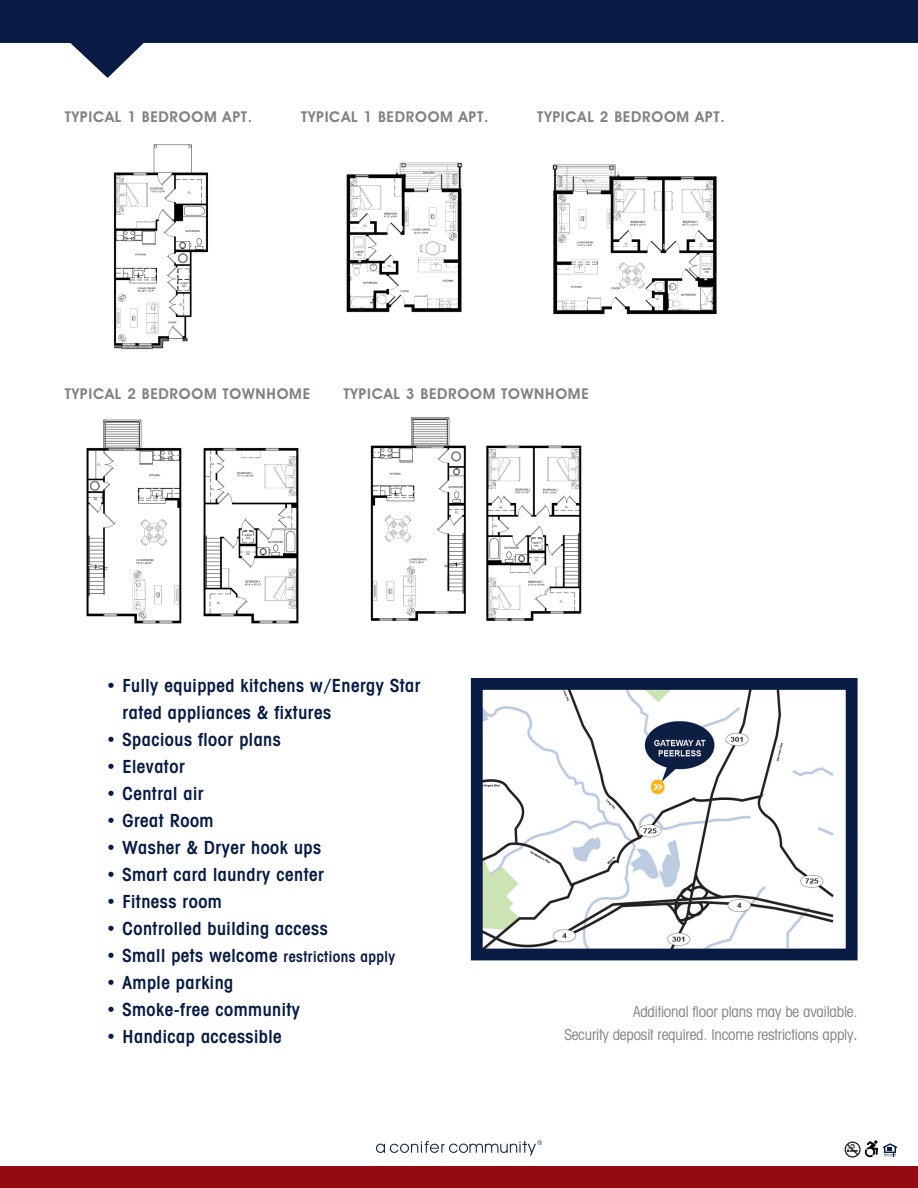
<style>
.page{position:relative;width:918px;height:1188px;background:#fff}
.page>*{position:absolute;margin:0;border:0;box-sizing:border-box;transform-origin:0 0}
.t1{font:600 condensed 18px/27px "Avant Garde IT Cby BT";letter-spacing:.03em;color:#071b44}
.t2{font:600 15px "Avant Garde IT Cby BT";letter-spacing:.05em;color:#808285}
.t3{font:condensed 15px/22.5px "Avant Garde IT Cby BT";letter-spacing:-.01em;color:#808285;text-align:right}
.s1{font-size:15px}
.s2{font-weight:500}
</style>
<div class="page">
<svg style="left:0;top:0;width:918px;height:78px;fill:#071b44"></svg>
<img style="left:113px;top:144px;width:95px;height:206px">
<img style="left:346px;top:162px;width:117px;height:151px">
<img style="left:552px;top:164px;width:165px;height:151px">
<img style="left:86px;top:419px;width:213px;height:205px">
<img style="left:370px;top:417px;width:212px;height:204px">
<svg style="left:376px;top:1140px;width:166px;height:16px"></svg>
<svg style="left:845px;top:1140px;width:52px;height:18px"></svg>
<img style="left:484px;top:691px;width:350px;height:256px">
<div style="left:471px;top:678px;width:387px;height:282px;border:12px solid #071b44"></div>
<div style="left:0;top:1166px;width:918px;height:22px;background:#940c12"></div>
<p class="t2" style="left:65px;top:108px;width:189px">TYPICAL 1 BEDROOM APT.</p>
<p class="t2" style="left:301px;top:108px;width:189px">TYPICAL 1 BEDROOM APT.</p>
<p class="t2" style="left:537px;top:108px;width:189px">TYPICAL 2 BEDROOM APT.</p>
<p class="t2" style="left:65px;top:384px;width:247px">TYPICAL 2 BEDROOM TOWNHOME</p>
<p class="t2" style="left:343px;top:384px;width:247px">TYPICAL 3 BEDROOM TOWNHOME</p>
<p class="t1" style="left:123px;top:672px;width:299px;text-indent:-17px">• Fully equipped kitchens w/Energy Star rated appliances &amp; fixtures</p>
<p class="t1" style="left:106px;top:726px;width:176px">• Spacious floor plans</p>
<p class="t1" style="left:106px;top:753px;width:80px">• Elevator</p>
<p class="t1" style="left:106px;top:780px;width:99px">• Central air</p>
<p class="t1" style="left:106px;top:807px;width:109px">• Great Room</p>
<p class="t1" style="left:106px;top:834px;width:217px">• Washer &amp; Dryer hook ups</p>
<p class="t1" style="left:106px;top:861px;width:219px">• Smart card laundry center</p>
<p class="t1" style="left:106px;top:888px;width:118px">• Fitness room</p>
<p class="t1" style="left:106px;top:915px;width:223px">• Controlled building access</p>
<p class="t1" style="left:106px;top:942px;width:291px">• Small pets welcome <span class="s1">restrictions apply</span></p>
<p class="t1" style="left:106px;top:969px;width:129px">• Ample parking</p>
<p class="t1" style="left:106px;top:996px;width:196px">• Smoke-free community</p>
<p class="t1" style="left:106px;top:1023px;width:177px">• Handicap accessible</p>
<p class="t3" style="left:565px;top:1000px;width:295px">Additional floor plans may be available.<br>Security deposit required. Income restrictions apply<span class="s2">.</span></p>
</div>
